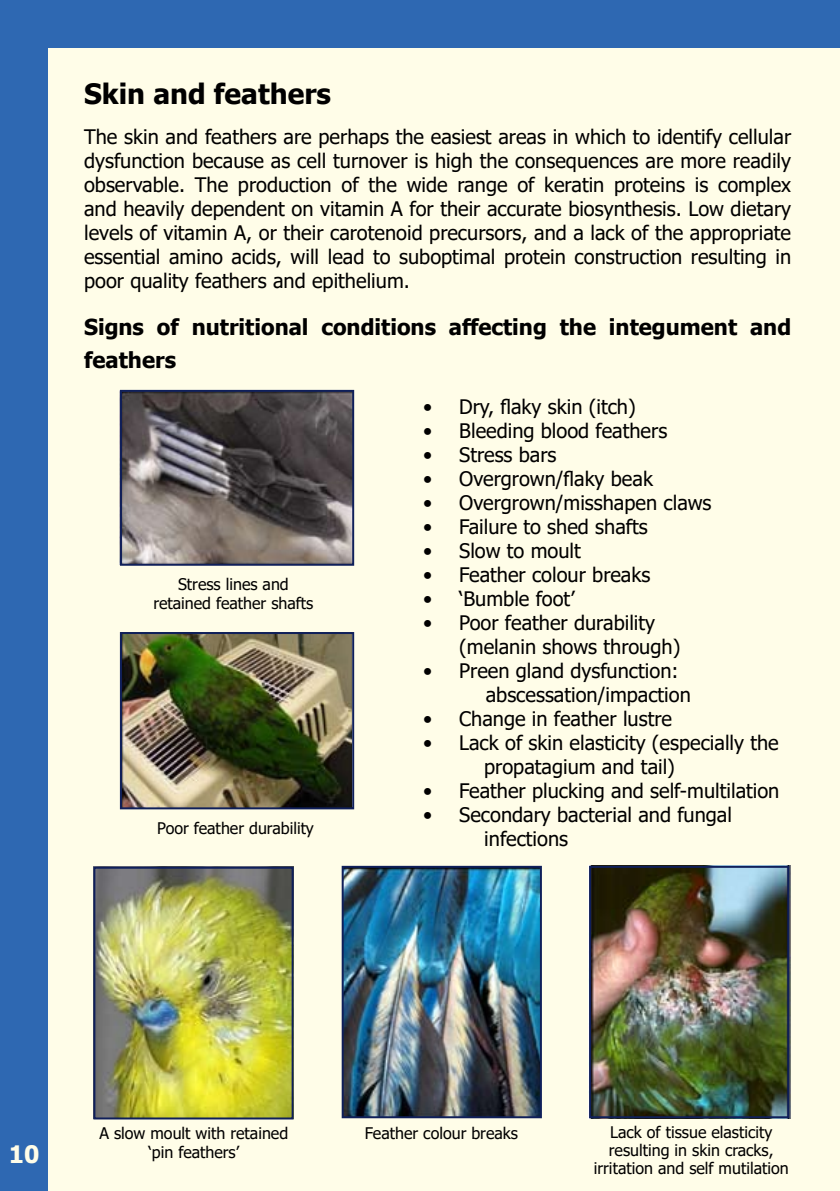
<style>
.page{position:relative;width:840px;height:1191px;background:#fff}
.page>*{position:absolute;margin:0;border:0;box-sizing:border-box;transform-origin:0 0}
.t1{font:700 28px "Tahoma";color:#000}
.t2{font:700 24px "Tahoma";color:#fffde8}
.t3{font:700 22px/33.6px "Tahoma";color:#000}
.t4{font:20px/24px "Tahoma";color:#000}
.t5{font:16px/19.2px "Tahoma";color:#000;text-align:center}
</style>
<div class="page">
<div style="left:0;top:0;width:839px;height:1191px;background:#2e68b2"></div>
<div style="left:48px;top:48px;width:791px;height:1143px;background:#fffde8"></div>
<img style="left:591px;top:866px;width:198px;height:252px">
<div style="left:588px;top:866px;width:200px;height:252px;border:2px solid #0f1f5a"></div>
<img style="left:344px;top:869px;width:194px;height:246px">
<div style="left:341px;top:866px;width:200px;height:252px;border:2px solid #0f1f5a"></div>
<img style="left:96px;top:869px;width:194px;height:247px">
<div style="left:93px;top:866px;width:200px;height:253px;border:2px solid #0f1f5a"></div>
<img style="left:123px;top:635px;width:228px;height:171px">
<div style="left:120px;top:632px;width:234px;height:177px;border:2px solid #0f1f5a"></div>
<img style="left:123px;top:393px;width:228px;height:170px">
<div style="left:120px;top:390px;width:234px;height:176px;border:2px solid #0f1f5a"></div>
<h1 class="t1" style="left:84px;top:74px;width:248px">Skin and feathers</h1>
<p class="t4" style="left:84px;top:126px;width:708px;text-align:justify">The skin and feathers are perhaps the easiest areas in which to identify cellular dysfunction because as cell turnover is high the consequences are more readily observable. The production of the wide range of keratin proteins is complex and heavily dependent on vitamin A for their accurate biosynthesis. Low dietary levels of vitamin A, or their carotenoid precursors, and a lack of the appropriate essential amino acids, will lead to suboptimal protein construction resulting in poor quality feathers and epithelium.</p>
<p class="t3" style="left:84px;top:311px;width:708px">Signs of nutritional conditions affecting the integument and feathers</p>
<p class="t4" style="left:423px;top:396px;width:214px">• Dry, flaky skin (itch)</p>
<p class="t4" style="left:423px;top:420px;width:245px">• Bleeding blood feathers</p>
<p class="t4" style="left:423px;top:444px;width:135px">• Stress bars</p>
<p class="t4" style="left:423px;top:468px;width:231px">• Overgrown/flaky beak</p>
<p class="t4" style="left:423px;top:492px;width:290px">• Overgrown/misshapen claws</p>
<p class="t4" style="left:423px;top:516px;width:226px">• Failure to shed shafts</p>
<p class="t4" style="left:423px;top:540px;width:159px">• Slow to moult</p>
<p class="t4" style="left:423px;top:564px;width:229px">• Feather colour breaks</p>
<p class="t4" style="left:423px;top:588px;width:153px">• ‘Bumble foot’</p>
<p class="t4" style="left:459px;top:611px;width:222px;text-indent:-36px">• Poor feather durability (melanin shows through)</p>
<p class="t4" style="left:485px;top:659px;width:206px;text-indent:-63px">• Preen gland dysfunction: abscessation/impaction</p>
<p class="t4" style="left:423px;top:707px;width:250px">• Change in feather lustre</p>
<p class="t4" style="left:484px;top:731px;width:296px;text-indent:-61px">• Lack of skin elasticity (especially the propatagium and tail)</p>
<p class="t4" style="left:423px;top:779px;width:357px">• Feather plucking and self-multilation</p>
<p class="t4" style="left:484px;top:803px;width:249px;text-indent:-61px">• Secondary bacterial and fungal infections</p>
<p class="t5" style="left:153px;top:575px;width:161px">Stress lines and retained feather shafts</p>
<p class="t5" style="left:157px;top:819px;width:158px">Poor feather durability</p>
<p class="t2" style="left:9px;top:1137px;width:32px">10</p>
<p class="t5" style="left:99px;top:1124px;width:190px">A slow moult with retained ‘pin feathers’</p>
<p class="t5" style="left:365px;top:1124px;width:154px">Feather colour breaks</p>
<p class="t5" style="left:593px;top:1123px;width:196px;line-height:18px">Lack of tissue elasticity resulting in skin cracks, irritation and self mutilation</p>
</div>
